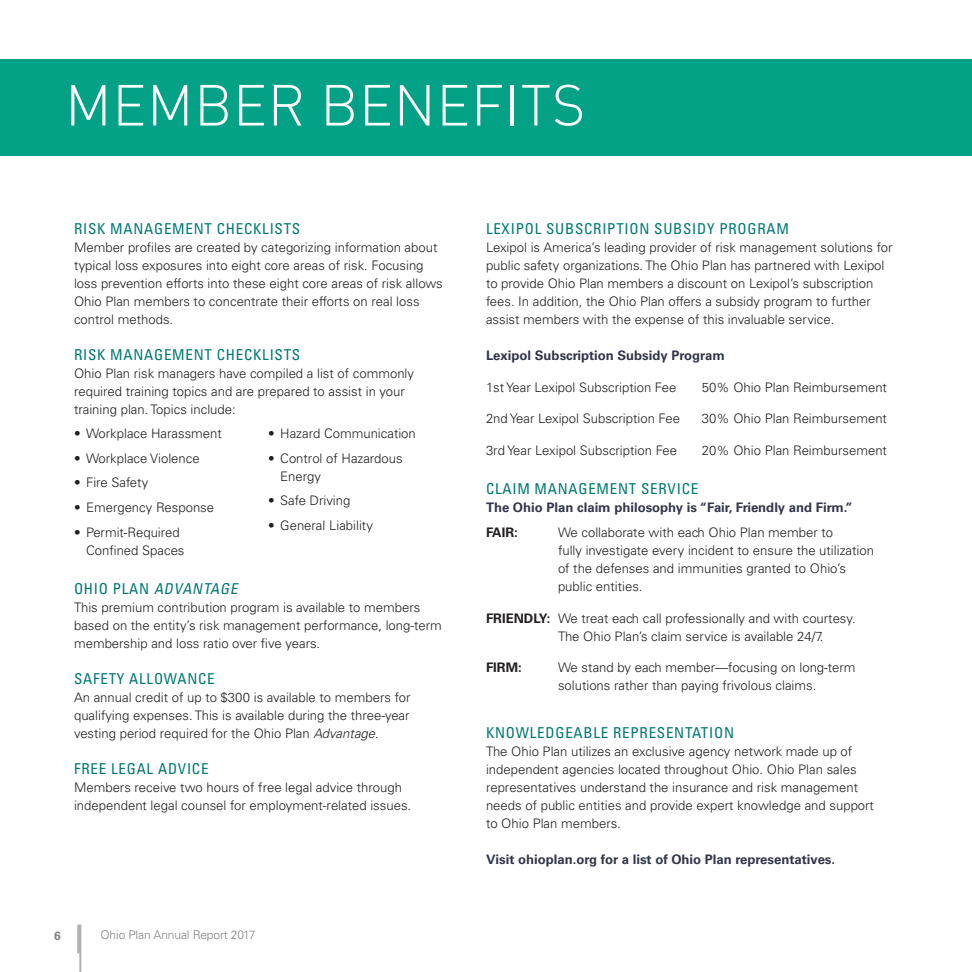
<style>
.page{position:relative;width:972px;height:972px;background:#fff}
.page>*{position:absolute;margin:0;border:0;box-sizing:border-box;transform-origin:0 0}
.Header_-_Large_Green{font:300 57px "DIN Pro";letter-spacing:.01em;color:#fff}
.Condensed_Sub_HEad{font:condensed 15px "Univers LT Std";letter-spacing:.05em;color:#007973}
.Condensed_Sub_HEad-2{font:italic condensed 15px "Univers LT Std";color:#007973}
.Body_Text_-_Sans{font:300 13.2px/18px "Univers LT Std";color:#231f20}
.Body_Text_-_Sans-2{font:700 13.2px "Univers LT Std";color:#30364a}
.Body_Text_-_Sans-3{font:700 13.2px "Univers LT Std";color:#231f20}
.t1{font:300 12px "Univers LT Std";letter-spacing:-.01em;color:#808285}
.t2{font:700 12px "Univers LT Std";color:#808285}
.s1{font-style:normal}
.s2{font-style:italic}
.s3{font-weight:700}
</style>
<div class="page">
<div style="left:0;top:59px;width:972px;height:96px;background:#03a287"></div>
<svg style="left:77px;top:925px;width:4px;height:47px"></svg>
<p class="Header_-_Large_Green" style="left:65px;top:66px;width:522px">MEMBER BENEFITS</p>
<p class="Condensed_Sub_HEad" style="left:74px;top:219px;width:228px">RISK MANAGEMENT CHECKLISTS</p>
<p class="Body_Text_-_Sans" style="left:74px;top:238px;width:370px">Member profiles are created by categorizing information about typical loss exposures into eight core areas of risk. Focusing loss prevention efforts into these eight core areas of risk allows Ohio Plan members to concentrate their efforts on real loss control methods.</p>
<p class="Condensed_Sub_HEad" style="left:74px;top:345px;width:228px">RISK MANAGEMENT CHECKLISTS</p>
<p class="Body_Text_-_Sans" style="left:74px;top:364px;width:342px">Ohio Plan risk managers have compiled a list of commonly required training topics and are prepared to assist in your training plan. Topics include:</p>
<p class="Body_Text_-_Sans" style="left:74px;top:424px;width:149px">• Workplace Harassment</p>
<p class="Body_Text_-_Sans" style="left:74px;top:449px;width:127px">• Workplace Violence</p>
<p class="Body_Text_-_Sans" style="left:74px;top:474px;width:76px">• Fire Safety</p>
<p class="Body_Text_-_Sans" style="left:74px;top:498px;width:142px">• Emergency Response</p>
<p class="Body_Text_-_Sans" style="left:86px;top:523px;width:100px;text-indent:-12px">• Permit-Required<br>Confined Spaces</p>
<p class="Body_Text_-_Sans" style="left:268px;top:424px;width:149px">• Hazard Communication</p>
<p class="Body_Text_-_Sans" style="left:280px;top:449px;width:124px;text-indent:-12px">• Control of Hazardous<br>Energy</p>
<p class="Body_Text_-_Sans" style="left:268px;top:492px;width:84px">• Safe Driving</p>
<p class="Body_Text_-_Sans" style="left:268px;top:516px;width:106px">• General Liability</p>
<p class="Condensed_Sub_HEad-2" style="left:74px;top:579px;width:168px"><span class="s1">O H I O P LA N</span> ADVANTAGE</p>
<p class="Body_Text_-_Sans" style="left:74px;top:598px;width:369px">This premium contribution program is available to members based on the entity’s risk management performance, long-term membership and loss ratio over five years.</p>
<p class="Condensed_Sub_HEad" style="left:74px;top:669px;width:142px">SAFETY ALLOWANCE</p>
<p class="Body_Text_-_Sans" style="left:74px;top:688px;width:338px;text-align:justify">An annual credit of up to $300 is available to members for qualifying expenses. This is available during the three-year vesting period required for the Ohio Plan <span class="s2">Advantage</span>.</p>
<p class="Condensed_Sub_HEad" style="left:74px;top:759px;width:136px">FREE LEGAL ADVICE</p>
<p class="Body_Text_-_Sans" style="left:74px;top:778px;width:339px">Members receive two hours of free legal advice through independent legal counsel for employment-related issues.</p>
<p class="t2" style="left:54px;top:929px;width:8px">6</p>
<p class="t1" style="left:100px;top:928px;width:157px">Ohio Plan Annual Report 2017</p>
<p class="Condensed_Sub_HEad" style="left:486px;top:219px;width:304px">LEXIPOL SUBSCRIPTION SUBSIDY PROGRAM</p>
<p class="Body_Text_-_Sans" style="left:486px;top:238px;width:408px">Lexipol is America’s leading provider of risk management solutions for public safety organizations. The Ohio Plan has partnered with Lexipol to provide Ohio Plan members a discount on Lexipol’s subscription fees. In addition, the Ohio Plan offers a subsidy program to further assist members with the expense of this invaluable service.</p>
<p class="Body_Text_-_Sans-2" style="left:486px;top:348px;width:240px">Lexipol Subscription Subsidy Program</p>
<p class="Body_Text_-_Sans" style="left:486px;top:378px;width:192px">1st Year Lexipol Subscription Fee</p>
<p class="Body_Text_-_Sans" style="left:702px;top:378px;width:187px">50% Ohio Plan Reimbursement</p>
<p class="Body_Text_-_Sans" style="left:486px;top:409px;width:196px">2nd Year Lexipol Subscription Fee</p>
<p class="Body_Text_-_Sans" style="left:702px;top:409px;width:187px">30% Ohio Plan Reimbursement</p>
<p class="Body_Text_-_Sans" style="left:486px;top:441px;width:193px">3rd Year Lexipol Subscription Fee</p>
<p class="Body_Text_-_Sans" style="left:702px;top:441px;width:187px">20% Ohio Plan Reimbursement</p>
<p class="Condensed_Sub_HEad" style="left:486px;top:479px;width:214px">CLAIM MANAGEMENT SERVICE</p>
<p class="Body_Text_-_Sans-2" style="left:486px;top:500px;width:368px">The Ohio Plan claim philosophy is “Fair, Friendly and Firm.”</p>
<p class="Body_Text_-_Sans-3" style="left:486px;top:525px;width:33px">FAIR:</p>
<p class="Body_Text_-_Sans" style="left:558px;top:523px;width:317px">We collaborate with each Ohio Plan member to<br>fully investigate every incident to ensure the utilization of the defenses and immunities granted to Ohio’s public entities.</p>
<p class="Body_Text_-_Sans" style="left:558px;top:609px;width:299px;text-indent:-72px"><span class="s3">FRIENDLY:</span> We treat each call professionally and with courtesy.<br>The Ohio Plan’s claim service is available 24/7.</p>
<p class="Body_Text_-_Sans-3" style="left:486px;top:660px;width:37px">FIRM:</p>
<p class="Body_Text_-_Sans" style="left:558px;top:658px;width:299px">We stand by each member—focusing on long-term solutions rather than paying frivolous claims.</p>
<p class="Condensed_Sub_HEad" style="left:486px;top:723px;width:250px">KNOWLEDGEABLE REPRESENTATION</p>
<p class="Body_Text_-_Sans" style="left:486px;top:742px;width:390px">The Ohio Plan utilizes an exclusive agency network made up of independent agencies located throughout Ohio. Ohio Plan sales representatives understand the insurance and risk management needs of public entities and provide expert knowledge and support to Ohio Plan members.</p>
<p class="Body_Text_-_Sans-2" style="left:486px;top:852px;width:351px">Visit ohioplan.org for a list of Ohio Plan representatives.</p>
</div>
